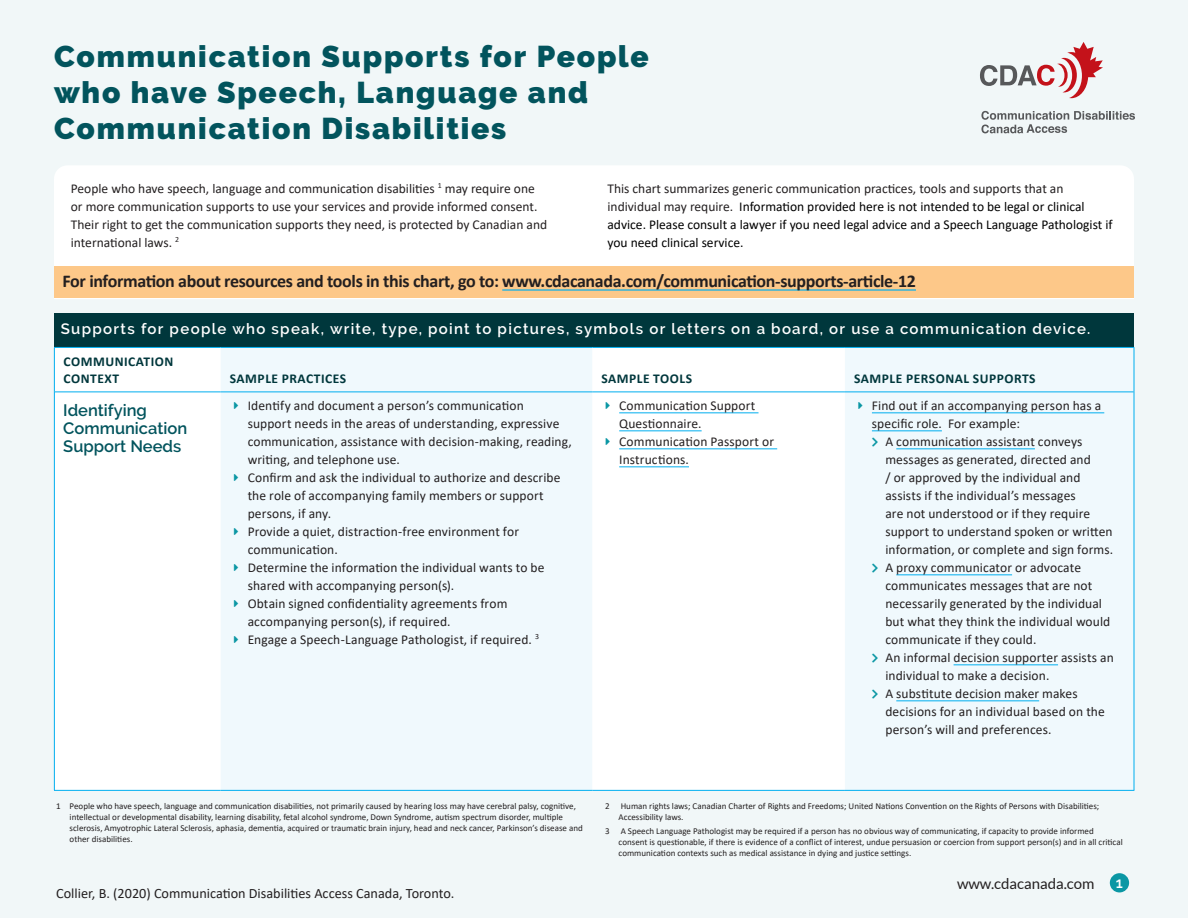
<style>
.page{position:relative;width:1188px;height:918px;background:#f1f7f8}
.page>*{position:absolute;margin:0;border:0;box-sizing:border-box;transform-origin:0 0}
.t1{font:900 30px/36px "Raleway";letter-spacing:.06em;color:#02545d}
.t2{font:700 18px "Calibri";letter-spacing:-.02em;color:#231f20}
.t3{font:600 16.5px/18px "Raleway";color:#02545d}
.t4{font:600 15px "Raleway";letter-spacing:.085em;color:#fff}
.t5{font:15px "Lato";color:#231f20}
.t6{font:14.25px "Calibri";color:#231f20}
.t7{font:13.5px/18px "Calibri";letter-spacing:.005em;color:#231f20}
.t8{font:13.5px/18px "Calibri";color:#000}
.t9{font:700 13.5px/16.5px "Calibri";letter-spacing:.04em;color:#00373c}
.Footnote{font:9px/10.8px "Calibri";color:#231f20}
.s1{color:#231f20}
.s2{color:#0b97a4}
</style>
<div class="page">
<div style="left:54px;top:166px;width:1080px;height:133px;background:#fff"></div>
<svg style="left:981px;top:111px;width:154px;height:22px"></svg>
<svg style="left:980px;top:42px;width:123px;height:56px"></svg>
<div style="left:54px;top:267px;width:1080px;height:31px;background:#fdc889"></div>
<hr style="left:502px;top:289px;width:414px;height:2px;background:#00aeef">
<div style="left:1110px;top:873px;width:19px;height:19px;background:#0b97a4;border-radius:50%"></div>
<div style="left:54px;top:320px;width:1080px;height:471px;background:#fff"></div>
<div style="left:54px;top:313px;width:1080px;height:34px;background:#00373c"></div>
<svg style="left:221px;top:348px;width:913px;height:442px;fill:#f0f9fd"></svg>
<hr style="left:54px;top:790px;width:167px;height:1px;background:#00aeef">
<hr style="left:221px;top:790px;width:371px;height:1px;background:#00aeef">
<hr style="left:592px;top:790px;width:253px;height:1px;background:#00aeef">
<hr style="left:845px;top:790px;width:289px;height:1px;background:#00aeef">
<hr style="left:55px;top:392px;width:166px;height:1px;background:#00aeef">
<hr style="left:221px;top:392px;width:371px;height:1px;background:#00aeef">
<hr style="left:592px;top:392px;width:253px;height:1px;background:#00aeef">
<hr style="left:845px;top:392px;width:289px;height:1px;background:#00aeef">
<hr style="left:54px;top:392px;width:1px;height:398px;background:#00aeef">
<hr style="left:1134px;top:392px;width:1px;height:398px;background:#00aeef">
<hr style="left:54px;top:347px;width:167px;height:1px;background:#00aeef">
<hr style="left:54px;top:348px;width:1px;height:44px;background:#00aeef">
<hr style="left:221px;top:347px;width:371px;height:1px;background:#00aeef">
<hr style="left:592px;top:347px;width:253px;height:1px;background:#00aeef">
<hr style="left:845px;top:347px;width:289px;height:1px;background:#00aeef">
<hr style="left:1134px;top:348px;width:1px;height:44px;background:#00aeef">
<hr style="left:619px;top:412px;width:140px;height:1px;background:#00aeef">
<hr style="left:619px;top:430px;width:83px;height:1px;background:#00aeef">
<hr style="left:619px;top:448px;width:158px;height:1px;background:#00aeef">
<hr style="left:619px;top:466px;width:70px;height:1px;background:#00aeef">
<hr style="left:872px;top:412px;width:232px;height:1px;background:#00aeef">
<hr style="left:872px;top:430px;width:70px;height:1px;background:#00aeef">
<hr style="left:896px;top:448px;width:139px;height:1px;background:#00aeef">
<hr style="left:896px;top:574px;width:116px;height:1px;background:#00aeef">
<hr style="left:954px;top:664px;width:104px;height:1px;background:#00aeef">
<hr style="left:896px;top:700px;width:143px;height:1px;background:#00aeef">
<svg style="left:872px;top:437px;width:6px;height:9px"></svg>
<svg style="left:872px;top:563px;width:6px;height:9px"></svg>
<svg style="left:872px;top:653px;width:6px;height:9px"></svg>
<svg style="left:872px;top:689px;width:6px;height:9px"></svg>
<h1 class="t1" style="left:54px;top:39px;width:596px">Communication Supports for People who have Speech, Language and<br>Communication Disabilities</h1>
<p class="t7" style="left:71px;top:179px;width:478px">People who have speech, language and communication disabilities <sup>1</sup> may require one or more communication supports to use your services and provide informed consent.<br>Their right to get the communication supports they need, is protected by Canadian and international laws. <sup>2</sup></p>
<p class="t8" style="left:608px;top:179px;width:507px"><span class="s1">This chart summarizes generic communication practices, tools and supports that an individual may require.</span> Information provided here is not intended to be legal or clinical advice. Please consult a lawyer if you need legal advice and a Speech Language Pathologist if you need clinical service.</p>
<p class="t2" style="left:63px;top:268px;width:855px">For information about resources and tools in this chart, go to: www.cdacanada.com/communication-supports-article-12</p>
<h2 class="t4" style="left:61px;top:320px;width:1031px">Supports for people who speak, write, type, point to pictures, symbols or letters on a board, or use a communication device.</h2>
<p class="t9" style="left:64px;top:354px;width:111px">COMMUNICATION<br>CONTEXT</p>
<p class="t9" style="left:230px;top:370px;width:118px">SAMPLE PRACTICES</p>
<p class="t9" style="left:601px;top:370px;width:92px">SAMPLE TOOLS</p>
<p class="t9" style="left:854px;top:370px;width:183px">SAMPLE PERSONAL SUPPORTS</p>
<h3 class="t3" style="left:63px;top:402px;width:125px">Identifying<br>Communication<br>Support Needs</h3>
<p class="t7" style="left:248px;top:396px;width:326px;text-indent:-14px"><span class="s2">○</span> Identify and document a person’s communication<br>support needs in the areas of understanding, expressive communication, assistance with decision-making, reading, writing, and telephone use.</p>
<p class="t7" style="left:248px;top:468px;width:314px;text-indent:-14px"><span class="s2">○</span> Confirm and ask the individual to authorize and describe the role of accompanying family members or support persons, if any.</p>
<p class="t7" style="left:248px;top:522px;width:273px;text-indent:-14px"><span class="s2">○</span> Provide a quiet, distraction-free environment for communication.</p>
<p class="t7" style="left:248px;top:558px;width:298px;text-indent:-14px"><span class="s2">○</span> Determine the information the individual wants to be shared with accompanying person(s).</p>
<p class="t7" style="left:248px;top:594px;width:261px;text-indent:-14px"><span class="s2">○</span> Obtain signed confidentiality agreements from accompanying person(s), if required.</p>
<p class="t7" style="left:234px;top:630px;width:306px"><span class="s2">○</span> Engage a Speech-Language Pathologist, if required. <sup>3</sup></p>
<p class="t7" style="left:619px;top:396px;width:138px;text-indent:-14px"><span class="s2">○</span> Communication Support<br>Questionnaire.</p>
<p class="t7" style="left:619px;top:432px;width:156px;text-indent:-14px"><span class="s2">○</span> Communication Passport or<br>Instructions.</p>
<p class="t7" style="left:872px;top:396px;width:231px;text-indent:-14px"><span class="s2">○</span> Find out if an accompanying person has a specific role. For example:</p>
<p class="t7" style="left:885px;top:432px;width:229px">A communication assistant conveys messages as generated, directed and<br>/ or approved by the individual and assists if the individual’s messages<br>are not understood or if they require support to understand spoken or written information, or complete and sign forms.</p>
<p class="t7" style="left:885px;top:558px;width:226px">A proxy communicator or advocate communicates messages that are not necessarily generated by the individual but what they think the individual would communicate if they could.</p>
<p class="t7" style="left:885px;top:648px;width:230px">An informal decision supporter assists an individual to make a decision.</p>
<p class="t7" style="left:885px;top:684px;width:221px">A substitute decision maker makes decisions for an individual based on the person’s will and preferences.</p>
<p class="Footnote" style="left:70px;top:801px;width:515px;text-indent:-14px">1 People who have speech, language and communication disabilities, not primarily caused by hearing loss may have cerebral palsy, cognitive, intellectual or developmental disability, learning disability, fetal alcohol syndrome, Down Syndrome, autism spectrum disorder, multiple sclerosis, Amyotrophic Lateral Sclerosis, aphasia, dementia, acquired or traumatic brain injury, head and neck cancer, Parkinson’s disease and other disabilities.</p>
<p class="Footnote" style="left:619px;top:801px;width:482px;text-indent:-14px">2 Human rights laws; Canadian Charter of Rights and Freedoms; United Nations Convention on the Rights of Persons with Disabilities;<br>Accessibility laws.</p>
<p class="Footnote" style="left:605px;top:826px;width:6px">3</p>
<p class="Footnote" style="left:619px;top:826px;width:506px">A Speech Language Pathologist may be required if a person has no obvious way of communicating, if capacity to provide informed consent is questionable, if there is evidence of a conflict of interest, undue persuasion or coercion from support person(s) and in all critical communication contexts such as medical assistance in dying and justice settings.</p>
<p class="t6" style="left:56px;top:883px;width:400px">Collier, B. (2020) Communication Disabilities Access Canada, Toronto.</p>
<p class="t5" style="left:957px;top:875px;width:139px">www.cdacanada.com</p>
<p class="t4" style="left:1116px;top:874px;width:9px">1</p>
</div>
